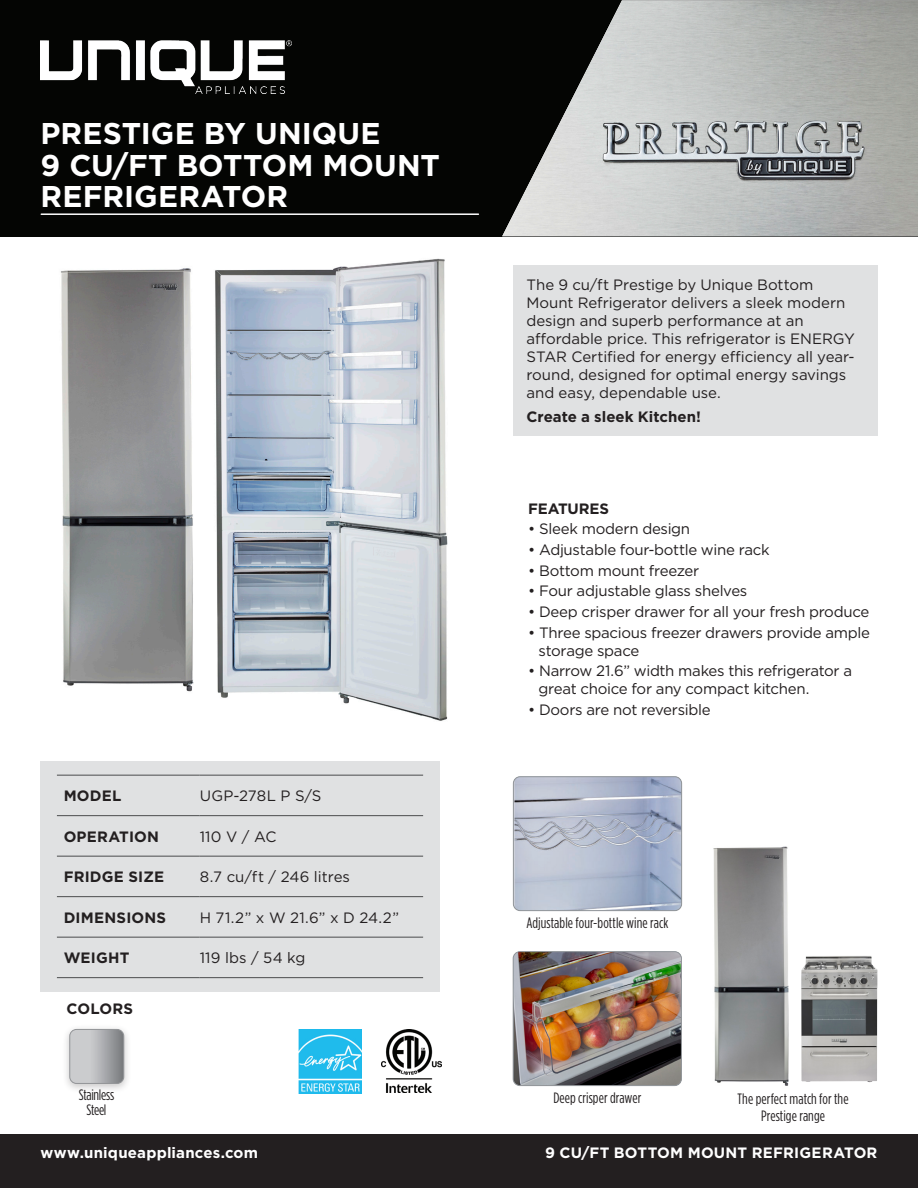
<style>
.page{position:relative;width:918px;height:1188px;background:#fff}
.page>*{position:absolute;margin:0;border:0;box-sizing:border-box;transform-origin:0 0}
.t1{font:700 30px "Gotham";color:#fff}
.t2{font:15px/18px "Gotham";letter-spacing:-.015em;color:#231f20}
.t3{font:15px "Gotham Condensed";letter-spacing:.005em;color:#231f20}
.t4{font:700 15px "Gotham";letter-spacing:.01em;color:#231f20}
.t5{font:700 15px "Gotham";letter-spacing:.015em;color:#fff}
.t6{font:15px/15px "Gotham Condensed";letter-spacing:-.02em;color:#231f20;text-align:center}
.t7{font:15px "Gotham";letter-spacing:.005em;color:#231f20}
.t8{font:700 15px "Gotham";letter-spacing:-.01em;color:#231f20}
</style>
<div class="page">
<div style="left:0;top:0;width:918px;height:236px;background:#040503"></div>
<img style="left:60px;top:268px;width:134px;height:424px">
<img style="left:215px;top:258px;width:233px;height:463px">
<img style="left:40px;top:40px;width:251px;height:53px">
<hr style="left:41px;top:213px;width:437px;height:2px;background:#fff">
<div style="left:0;top:1134px;width:918px;height:54px;background:#231f20"></div>
<div style="left:40px;top:761px;width:400px;height:231px;background:#e0e1e2"></div>
<hr style="left:57px;top:775px;width:143px;height:1px;background:#4b4c4d">
<hr style="left:200px;top:775px;width:223px;height:1px;background:#4b4c4d">
<hr style="left:57px;top:815px;width:143px;height:1px;background:#4b4c4d">
<hr style="left:200px;top:815px;width:223px;height:1px;background:#4b4c4d">
<hr style="left:57px;top:856px;width:143px;height:1px;background:#4b4c4d">
<hr style="left:200px;top:856px;width:223px;height:1px;background:#4b4c4d">
<hr style="left:57px;top:896px;width:143px;height:1px;background:#4b4c4d">
<hr style="left:200px;top:896px;width:223px;height:1px;background:#4b4c4d">
<hr style="left:57px;top:937px;width:143px;height:1px;background:#4b4c4d">
<hr style="left:200px;top:937px;width:223px;height:1px;background:#4b4c4d">
<hr style="left:57px;top:977px;width:143px;height:1px;background:#4b4c4d">
<hr style="left:200px;top:977px;width:223px;height:1px;background:#4b4c4d">
<img style="left:513px;top:777px;width:169px;height:134px">
<div style="left:513px;top:777px;width:169px;height:134px;border:1px solid #939598;border-radius:7px"></div>
<img style="left:513px;top:952px;width:168px;height:134px">
<div style="left:513px;top:951px;width:169px;height:135px;border:1px solid #939598;border-radius:7px"></div>
<img style="left:299px;top:1029px;width:63px;height:65px">
<img style="left:381px;top:1029px;width:61px;height:64px">
<img style="left:502px;top:0;width:416px;height:236px">
<div style="left:62px;top:1024px;width:69px;height:70px;background:#231f20;opacity:.25"></div>
<svg style="left:70px;top:1029px;width:54px;height:54px;background:#b2b4b6"></svg>
<div style="left:70px;top:1029px;width:54px;height:55px;border:1px solid #939598;border-radius:7px"></div>
<img style="left:713px;top:846px;width:76px;height:240px">
<img style="left:801px;top:956px;width:77px;height:126px">
<div style="left:513px;top:266px;width:365px;height:170px;background:#e0e1e2"></div>
<p class="t1" style="left:40px;top:114px;width:342px">PRESTIGE BY UNIQUE</p>
<p class="t1" style="left:40px;top:145px;width:401px">9 CU/FT BOTTOM MOUNT</p>
<p class="t1" style="left:40px;top:177px;width:249px">REFRIGERATOR</p>
<p class="t4" style="left:64px;top:786px;width:59px">MODEL</p>
<p class="t2" style="left:200px;top:787px;width:123px">UGP-278L P S/S</p>
<p class="t4" style="left:64px;top:827px;width:97px">OPERATION</p>
<p class="t2" style="left:200px;top:827px;width:78px">110 V / AC</p>
<p class="t4" style="left:64px;top:867px;width:102px">FRIDGE SIZE</p>
<p class="t2" style="left:200px;top:868px;width:152px">8.7 cu/ft / 246 litres</p>
<p class="t4" style="left:64px;top:908px;width:104px">DIMENSIONS</p>
<p class="t2" style="left:200px;top:908px;width:201px">H 71.2” x W 21.6” x D 24.2”</p>
<p class="t4" style="left:64px;top:948px;width:67px">WEIGHT</p>
<p class="t7" style="left:200px;top:948px;width:107px">119 lbs / 54 kg</p>
<p class="t4" style="left:67px;top:999px;width:68px">COLORS</p>
<p class="t6" style="left:79px;top:1087px;width:37px">Stainless<br>Steel</p>
<p class="t2" style="left:526px;top:275px;width:330px">The 9 cu/ft Prestige by Unique Bottom Mount Refrigerator delivers a sleek modern design and superb performance at an affordable price. This refrigerator is ENERGY STAR Certified for energy efficiency all year&shy;round, designed for optimal energy savings and easy, dependable use.</p>
<p class="t4" style="left:526px;top:407px;width:176px">Create a sleek Kitchen!</p>
<p class="t8" style="left:528px;top:498px;width:83px">FEATURES</p>
<p class="t2" style="left:528px;top:520px;width:164px">• Sleek modern design</p>
<p class="t2" style="left:528px;top:540px;width:243px">• Adjustable four-bottle wine rack</p>
<p class="t2" style="left:528px;top:561px;width:173px">• Bottom mount freezer</p>
<p class="t2" style="left:528px;top:582px;width:221px">• Four adjustable glass shelves</p>
<p class="t2" style="left:528px;top:602px;width:343px">• Deep crisper drawer for all your fresh produce</p>
<p class="t2" style="left:539px;top:623px;width:333px;text-indent:-10px">• Three spacious freezer drawers provide ample storage space</p>
<p class="t2" style="left:539px;top:662px;width:315px;text-indent:-10px">• Narrow 21.6” width makes this refrigerator a great choice for any compact kitchen.</p>
<p class="t2" style="left:528px;top:701px;width:184px">• Doors are not reversible</p>
<p class="t3" style="left:526px;top:915px;width:143px">Adjustable four-bottle wine rack</p>
<p class="t3" style="left:553px;top:1090px;width:89px">Deep crisper drawer</p>
<p class="t3" style="left:738px;top:1091px;width:112px">The perfect match for the</p>
<p class="t3" style="left:761px;top:1107px;width:65px">Prestige range</p>
<p class="t5" style="left:40px;top:1143px;width:219px">www.uniqueappliances.com</p>
<p class="t5" style="left:545px;top:1143px;width:334px">9 CU/FT BOTTOM MOUNT REFRIGERATOR</p>
</div>
